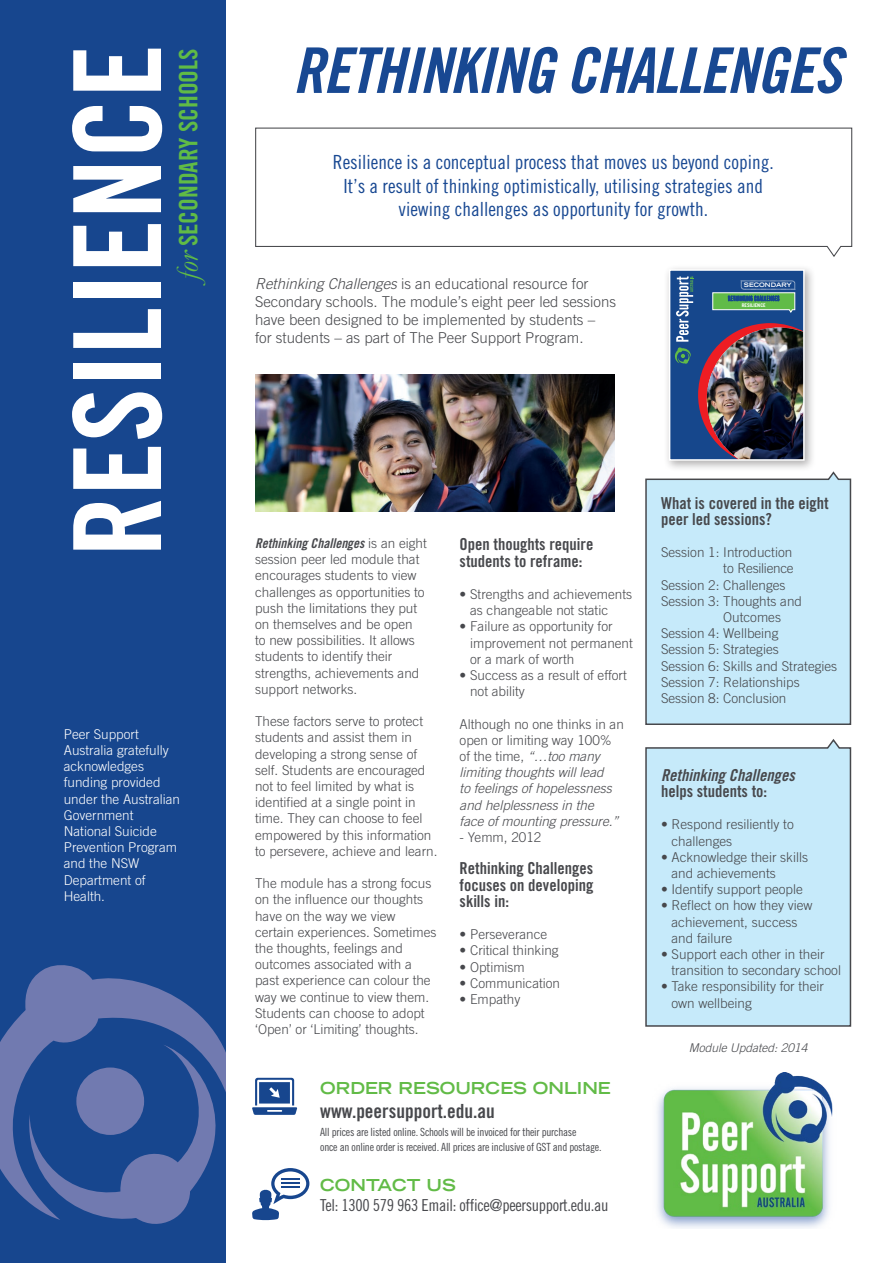
<style>
.page{position:relative;width:893px;height:1263px;background:#fff}
.page>*{position:absolute;margin:0;border:0;box-sizing:border-box;transform-origin:0 0}
.t1{font:121.5px "Trade Gothic LT Bold Cond Twenty";color:#fff}
.t2{font:63px "Trade Gothic LT Bold Cond Twenty Obl";letter-spacing:-.02em;color:#184892}
.t3{font:25.5px "Trade Gothic LT Bold Cond Twenty";color:#60bb46}
.t4{font:19.5px/23.4px "Trade Gothic LT Cond Eighteen";color:#184892;text-align:center}
.t5{font:19.5px "Trade Gothic LT Bold Cond Twenty";color:#47484c}
.t6{font:16.5px/16.2px "Trade Gothic LT Bold Cond Twenty";color:#47484c}
.t7{font:16.5px "Trade Gothic LT Cond Eighteen";letter-spacing:-.02em;color:#47484c}
.t8{font:16.5px/16.2px "Trade Gothic LT Bold Cond Twenty Obl";color:#47484c}
.t9{font:700 expanded 16.5px "Trade Gothic LT";color:#62bb47}
.t10{font:300 15px/18px "Trade Gothic LT";color:#47484c}
.t11{font:300 13.5px/16.2px "Trade Gothic LT";color:#47484c}
.t12{font:italic 300 13.5px/16.2px "Trade Gothic LT";color:#47484c}
.t13{font:300 13.5px/16.2px "Trade Gothic LT";color:#fff}
.t14{font:italic 300 12px "Trade Gothic LT";color:#47484c}
.t15{font:11.25px/15px "Trade Gothic LT Cond Eighteen";letter-spacing:-.02em;color:#47484c}
.t16{font:700 expanded 6.15px "Trade Gothic LT";color:#fff}
.t17{font:700 4.95px "Trade Gothic LT";color:#fff}
.s1{font-family:"Garamond";font-style:italic;font-size:31.5px}
.s2{font-style:italic}
.s3{font-family:"Trade Gothic LT Bold Cond Twenty Obl";font-weight:400}
.s4{font-style:normal}
.s5{font-family:"Trade Gothic LT Bold Cond Twenty"}
</style>
<div class="page">
<div style="left:0;top:0;width:225px;height:1263px;background:#17468e"></div>
<svg style="left:0;top:965px;width:222px;height:233px;fill:#717ab0"></svg>
<svg style="left:24px;top:1045px;width:201px;height:179px"></svg>
<svg style="left:255px;top:127px;width:598px;height:130px"></svg>
<div style="left:645px;top:739px;width:207px;height:288px;background:#c6eafa"></div>
<div style="left:645px;top:471px;width:207px;height:254px;background:#c6eafa"></div>
<svg style="left:252px;top:1078px;width:45px;height:37px"></svg>
<svg style="left:252px;top:1168px;width:57px;height:52px"></svg>
<img style="left:657px;top:1072px;width:176px;height:156px">
<div style="left:664px;top:264px;width:152px;height:208px;background:#231f20;opacity:.35"></div>
<div style="left:670px;top:270px;width:134px;height:190px;background:#16478c"></div>
<img style="left:675px;top:276px;width:127px;height:182px">
<div style="left:669px;top:269px;width:136px;height:192px;border:2px solid #fff"></div>
<img style="left:256px;top:375px;width:358px;height:136px">
<p class="t1" style="left:44px;top:557px;width:514px;rotate:-90deg">RESILIENCE</p>
<p class="t3" style="left:173px;top:280px;width:233px;rotate:-90deg"><span class="s1">for</span> SECONDARY SCHOOLS</p>
<p class="t13" style="left:64px;top:726px;width:118px">Peer Support<br>Australia gratefully acknowledges funding provided under the Australian<br>Government<br>National Suicide<br>Prevention Program and the NSW<br>Department of<br>Health.</p>
<p class="t2" style="left:293px;top:32px;width:550px">RETHINKING CHALLENGES</p>
<p class="t4" style="left:333px;top:150px;width:442px">Resilience is a conceptual process that moves us beyond coping.<br>It’s a result of thinking optimistically, utilising strategies and viewing challenges as opportunity for growth.</p>
<p class="t10" style="left:255px;top:274px;width:362px"><span class="s2">Rethinking Challenges</span> is an educational resource for Secondary schools. The module’s eight peer led sessions have been designed to be implemented by students –<br>for students – as part of The Peer Support Program.</p>
<p class="t16" style="left:744px;top:281px;width:50px">SECONDARY</p>
<p class="t17" style="left:742px;top:302px;width:25px">RESILIENCE</p>
<p class="t11" style="left:255px;top:535px;width:173px"><span class="s3">Rethinking Challenges</span> is an eight session peer led module that encourages students to view challenges as opportunities to push the limitations they put on themselves and be open<br>to new possibilities. It allows students to identify their strengths, achievements and support networks.</p>
<p class="t11" style="left:255px;top:713px;width:184px">These factors serve to protect students and assist them in developing a strong sense of self. Students are encouraged not to feel limited by what is identified at a single point in time. They can choose to feel empowered by this information to persevere, achieve and learn.</p>
<p class="t11" style="left:255px;top:875px;width:183px">The module has a strong focus on the influence our thoughts have on the way we view certain experiences. Sometimes the thoughts, feelings and outcomes associated with a past experience can colour the way we continue to view them.<br>Students can choose to adopt ‘Open’ or ‘Limiting’ thoughts.</p>
<p class="t6" style="left:460px;top:536px;width:135px">Open thoughts require students to reframe:</p>
<p class="t11" style="left:470px;top:586px;width:164px;text-indent:-11px">• Strengths and achievements as changeable not static</p>
<p class="t11" style="left:470px;top:618px;width:164px;text-indent:-11px">• Failure as opportunity for improvement not permanent or a mark of worth</p>
<p class="t11" style="left:470px;top:667px;width:158px;text-indent:-11px">• Success as a result of effort not ability</p>
<p class="t12" style="left:460px;top:715px;width:166px"><span class="s4">Although no one thinks in an open or limiting way 100% of the time,</span> “…too many limiting thoughts will lead<br>to feelings of hopelessness and helplessness in the<br>face of mounting pressure.”</p>
<p class="t11" style="left:460px;top:829px;width:83px">- Yemm, 2012</p>
<p class="t6" style="left:460px;top:860px;width:135px;text-align:justify">Rethinking Challenges focuses on developing skills in:</p>
<p class="t11" style="left:460px;top:926px;width:89px">• Perseverance</p>
<p class="t11" style="left:460px;top:942px;width:101px">• Critical thinking</p>
<p class="t11" style="left:460px;top:958px;width:67px">• Optimism</p>
<p class="t11" style="left:460px;top:975px;width:102px">• Communication</p>
<p class="t11" style="left:460px;top:991px;width:62px">• Empathy</p>
<p class="t9" style="left:320px;top:1077px;width:292px">ORDER RESOURCES ONLINE</p>
<p class="t5" style="left:320px;top:1099px;width:176px">www.peersupport.edu.au</p>
<p class="t15" style="left:320px;top:1124px;width:283px">All prices are listed online. Schools will be invoiced for their purchase<br>once an online order is received. All prices are inclusive of GST and postage.</p>
<p class="t9" style="left:320px;top:1174px;width:137px">CONTACT US</p>
<p class="t7" style="left:320px;top:1195px;width:290px">Tel: 1300 579 963 Email: office@peersupport.edu.au</p>
<p class="t6" style="left:661px;top:494px;width:169px">What is covered in the eight peer led sessions?</p>
<p class="t11" style="left:661px;top:544px;width:134px;text-align:right">Session 1: Introduction to Resilience</p>
<p class="t11" style="left:661px;top:576px;width:126px">Session 2: Challenges</p>
<p class="t11" style="left:723px;top:593px;width:80px;text-indent:-62px">Session 3: Thoughts and<br>Outcomes</p>
<p class="t11" style="left:661px;top:625px;width:119px">Session 4: Wellbeing</p>
<p class="t11" style="left:661px;top:641px;width:119px">Session 5: Strategies</p>
<p class="t11" style="left:661px;top:657px;width:178px">Session 6: Skills and Strategies</p>
<p class="t11" style="left:661px;top:674px;width:140px">Session 7: Relationships</p>
<p class="t11" style="left:661px;top:690px;width:127px">Session 8: Conclusion</p>
<p class="t8" style="left:661px;top:767px;width:135px">Rethinking Challenges <span class="s5">helps students to:</span></p>
<p class="t11" style="left:671px;top:816px;width:124px;text-indent:-11px">• Respond resiliently to challenges</p>
<p class="t11" style="left:671px;top:849px;width:138px;text-indent:-11px">• Acknowledge their skills and achievements</p>
<p class="t11" style="left:661px;top:881px;width:143px">• Identify support people</p>
<p class="t11" style="left:671px;top:897px;width:143px;text-indent:-11px">• Reflect on how they view achievement, success and failure</p>
<p class="t11" style="left:671px;top:946px;width:171px;text-indent:-11px">• Support each other in their transition to secondary school</p>
<p class="t11" style="left:671px;top:978px;width:154px;text-indent:-11px">• Take responsibility for their own wellbeing</p>
<p class="t14" style="left:689px;top:1040px;width:120px">Module Updated: 2014</p>
</div>
